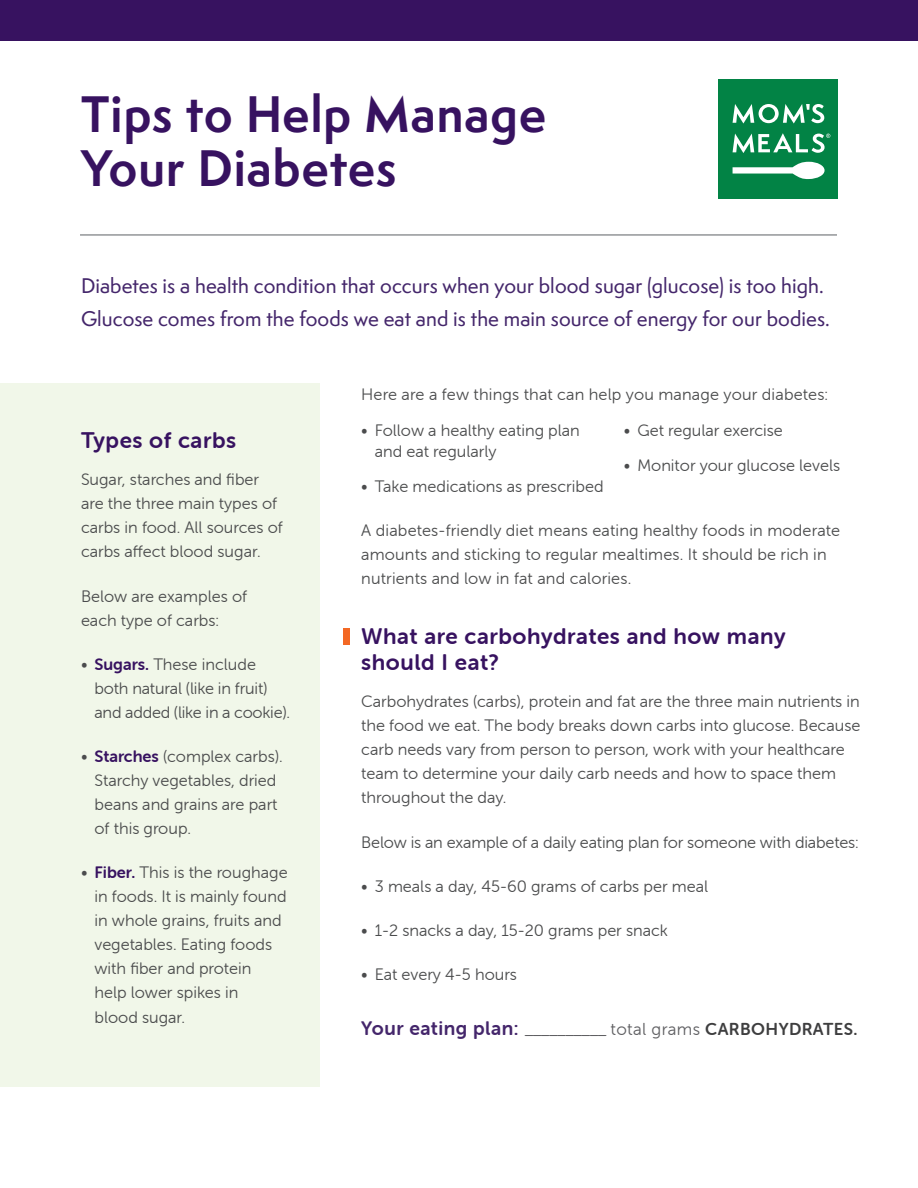
<style>
.page{position:relative;width:918px;height:1188px;background:#fff}
.page>*{position:absolute;margin:0;border:0;box-sizing:border-box;transform-origin:0 0}
.t1{font:700 47.25px/54px "Semplicita Pro";letter-spacing:.025em;color:#371260}
.t2{font:22.5px/25.5px "Museo Sans Rounded 700";letter-spacing:.025em;color:#371260}
.t3{font:500 19.5px/33px "Semplicita Pro";letter-spacing:.005em;color:#44266b}
.t4{font:19.5px "Museo Sans Rounded 700";letter-spacing:.025em;color:#44266b}
.t5{font:16.5px/24px "Museo Sans Rounded 300";color:#4b4c4d}
.s1{font-family:"Museo Sans Rounded 700";color:#371260}
.s2{font-family:"Museo Sans Rounded 300";font-size:16.5px;color:#606063}
.s3{font-family:"Museo Sans Rounded 300";font-size:17.25px;color:#606063}
.s4{font-size:17.25px;color:#3e3e3f}
</style>
<div class="page">
<div style="left:718px;top:79px;width:119px;height:120px;background:#028345"></div>
<svg style="left:733px;top:162px;width:92px;height:17px"></svg>
<svg style="left:733px;top:104px;width:91px;height:19px"></svg>
<svg style="left:733px;top:133px;width:97px;height:20px"></svg>
<hr style="left:80px;top:234px;width:757px;height:2px;background:#939598">
<div style="left:0;top:0;width:918px;height:40px;background:#371260"></div>
<div style="left:0;top:383px;width:320px;height:703px;background:#f1f7e9"></div>
<div style="left:344px;top:628px;width:6px;height:17px;background:#f36824"></div>
<h1 class="t1" style="left:81px;top:87px;width:467px">Tips to Help Manage<br>Your Diabetes</h1>
<p class="t3" style="left:81px;top:269px;width:750px">Diabetes is a health condition that occurs when your blood sugar (glucose) is too high.<br>Glucose comes from the foods we eat and is the main source of energy for our bodies.</p>
<h2 class="t2" style="left:81px;top:427px;width:157px">Types of carbs</h2>
<p class="t5" style="left:81px;top:468px;width:203px">Sugar, starches and fiber are the three main types of carbs in food. All sources of carbs affect blood sugar.</p>
<p class="t5" style="left:81px;top:584px;width:168px">Below are examples of each type of carbs:</p>
<p class="t5" style="left:94px;top:652px;width:197px;text-indent:-13px">• <span class="s1">Sugars.</span> These include both natural (like in fruit) and added (like in a cookie).</p>
<p class="t5" style="left:94px;top:745px;width:190px;text-indent:-13px">• <span class="s1">Starches</span> (complex carbs).<br>Starchy vegetables, dried beans and grains are part of this group.</p>
<p class="t5" style="left:94px;top:861px;width:195px;text-indent:-13px">• <span class="s1">Fiber.</span> This is the roughage in foods. It is mainly found in whole grains, fruits and vegetables. Eating foods with fiber and protein help lower spikes in<br>blood sugar.</p>
<p class="t5" style="left:361px;top:382px;width:468px">Here are a few things that can help you manage your diabetes:</p>
<p class="t5" style="left:375px;top:420px;width:207px;line-height:21px;text-indent:-13px">• Follow a healthy eating plan and eat regularly</p>
<p class="t5" style="left:361px;top:474px;width:244px">• Take medications as prescribed</p>
<p class="t5" style="left:624px;top:419px;width:160px">• Get regular exercise</p>
<p class="t5" style="left:624px;top:453px;width:218px">• Monitor your glucose levels</p>
<p class="t5" style="left:361px;top:519px;width:480px">A diabetes-friendly diet means eating healthy foods in moderate amounts and sticking to regular mealtimes. It should be rich in nutrients and low in fat and calories.</p>
<h2 class="t2" style="left:361px;top:624px;width:426px">What are carbohydrates and how many should I eat?</h2>
<p class="t5" style="left:361px;top:690px;width:501px">Carbohydrates (carbs), protein and fat are the three main nutrients in the food we eat. The body breaks down carbs into glucose. Because carb needs vary from person to person, work with your healthcare team to determine your daily carb needs and how to space them throughout the day.</p>
<p class="t5" style="left:361px;top:830px;width:499px">Below is an example of a daily eating plan for someone with diabetes:</p>
<p class="t5" style="left:361px;top:874px;width:348px">• 3 meals a day, 45-60 grams of carbs per meal</p>
<p class="t5" style="left:361px;top:919px;width:308px">• 1-2 snacks a day, 15-20 grams per snack</p>
<p class="t5" style="left:361px;top:963px;width:157px">• Eat every 4-5 hours</p>
<p class="t4" style="left:361px;top:1017px;width:498px">Your eating plan: <span class="s2">__________</span> <span class="s3">total grams</span> <span class="s4">CARBOHYDRATES.</span></p>
</div>
